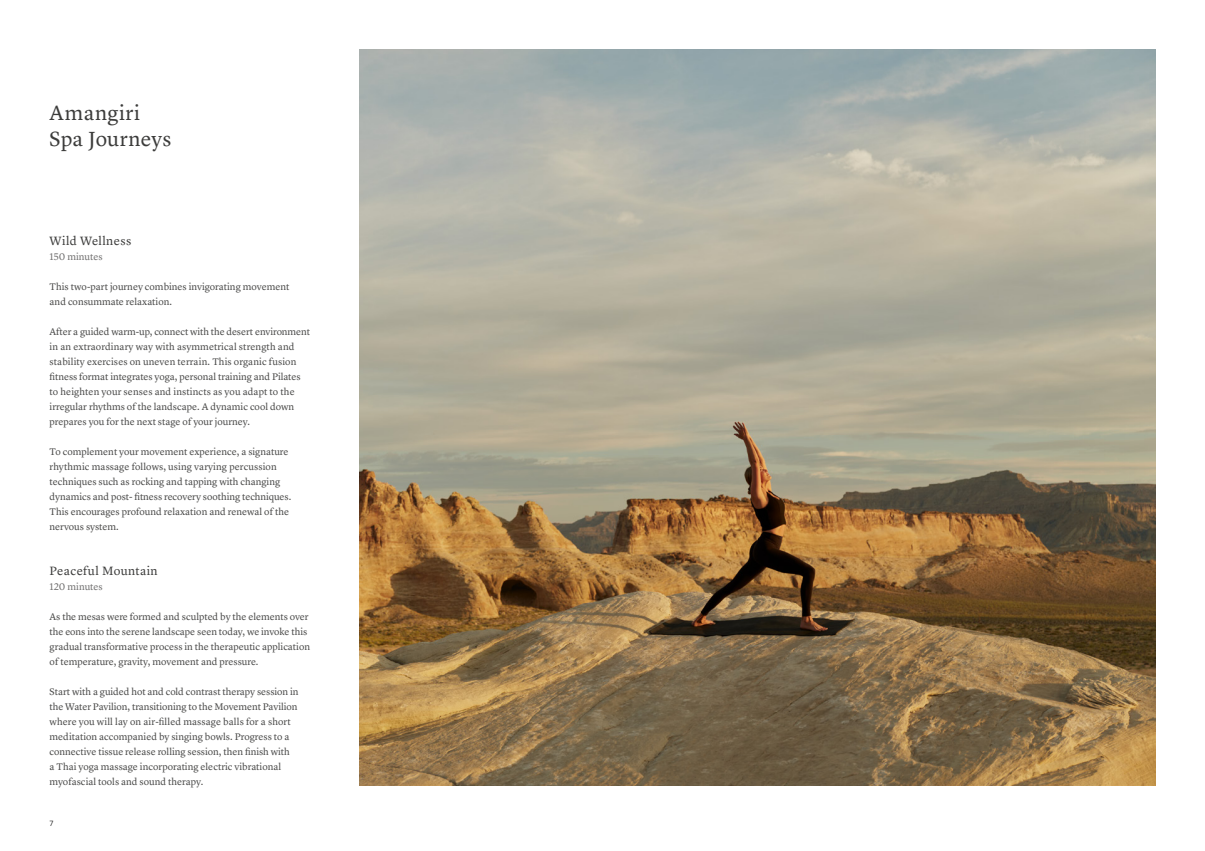
<style>
.page{position:relative;width:1205px;height:851px;background:#fff}
.page>*{position:absolute;margin:0;border:0;box-sizing:border-box;transform-origin:0 0}
.t1{font:21.25px/26.2px "Lyon Text Aman Regular";letter-spacing:.02em;color:#3c3c3b}
.t2{font:12.5px "Lyon Text Aman Regular";letter-spacing:.03em;color:#3c3c3b}
.t3{font:10px/15px "Lyon Text Aman Regular";color:#4a4a49}
.t4{font:10px "Lyon Text Aman Regular";color:#706f6f}
.t5{font:7.75px "Whitney";color:#000}
</style>
<div class="page">
<img style="left:360px;top:50px;width:795px;height:735px">
<h1 class="t1" style="left:50px;top:98px;width:123px">Amangiri<br>Spa Journeys</h1>
<p class="t2" style="left:50px;top:231px;width:83px">Wild Wellness</p>
<p class="t4" style="left:50px;top:249px;width:54px">150 minutes</p>
<p class="t3" style="left:50px;top:278px;width:241px">This two-part journey combines invigorating movement and consummate relaxation.</p>
<p class="t3" style="left:50px;top:323px;width:262px">After a guided warm-up, connect with the desert environment in an extraordinary way with asymmetrical strength and stability exercises on uneven terrain. This organic fusion fitness format integrates yoga, personal training and Pilates to heighten your senses and instincts as you adapt to the irregular rhythms of the landscape. A dynamic cool down prepares you for the next stage of your journey.</p>
<p class="t3" style="left:50px;top:443px;width:243px">To complement your movement experience, a signature rhythmic massage follows, using varying percussion techniques such as rocking and tapping with changing dynamics and post- fitness recovery soothing techniques.<br>This encourages profound relaxation and renewal of the nervous system.</p>
<p class="t2" style="left:50px;top:561px;width:110px">Peaceful Mountain</p>
<p class="t4" style="left:50px;top:579px;width:55px">120 minutes</p>
<p class="t3" style="left:50px;top:608px;width:262px">As the mesas were formed and sculpted by the elements over the eons into the serene landscape seen today, we invoke this gradual transformative process in the therapeutic application of temperature, gravity, movement and pressure.</p>
<p class="t3" style="left:50px;top:683px;width:250px">Start with a guided hot and cold contrast therapy session in the Water Pavilion, transitioning to the Movement Pavilion where you will lay on air-filled massage balls for a short meditation accompanied by singing bowls. Progress to a connective tissue release rolling session, then finish with<br>a Thai yoga massage incorporating electric vibrational myofascial tools and sound therapy.</p>
<p class="t5" style="left:50px;top:817px;width:6px">7</p>
</div>
